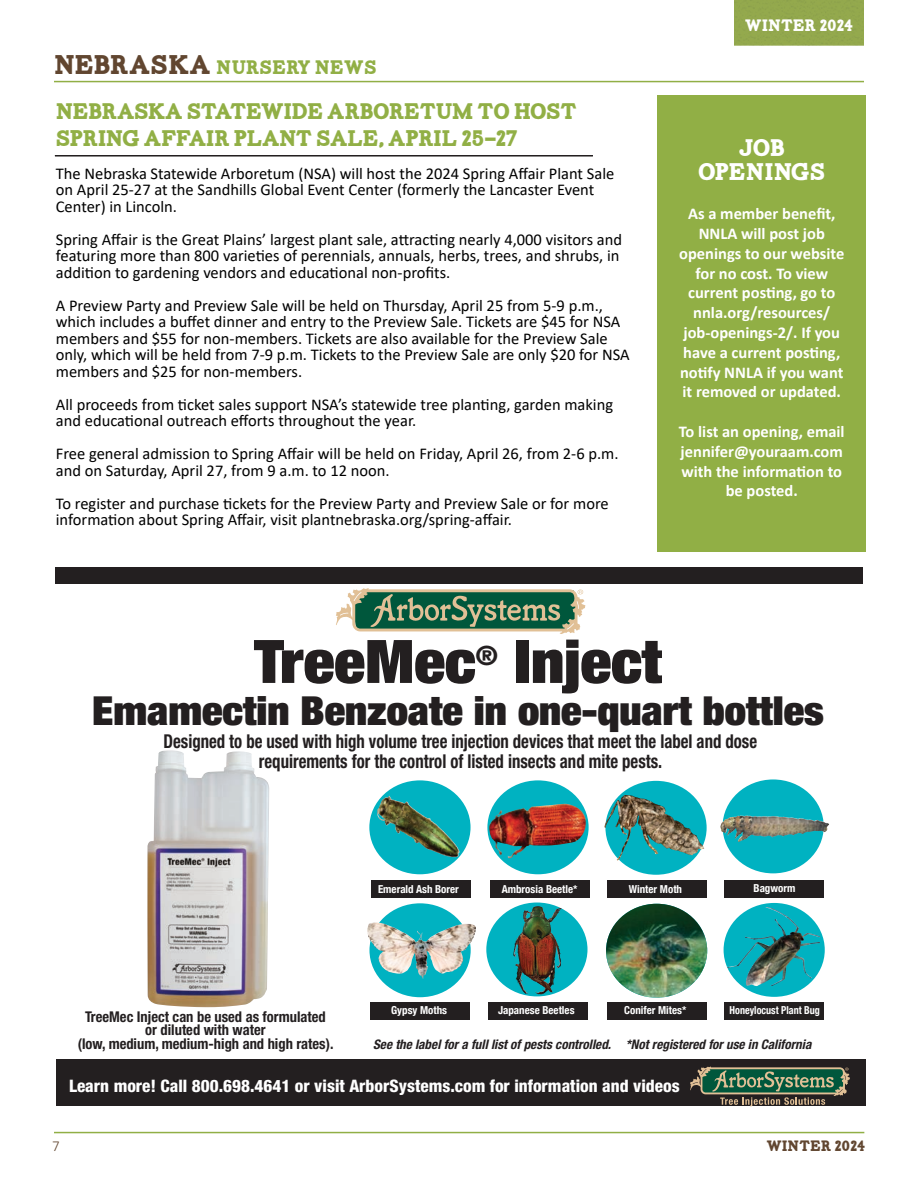
<style>
.page{position:relative;width:918px;height:1188px;background:#fff}
.page>*{position:absolute;margin:0;border:0;box-sizing:border-box;transform-origin:0 0}
.t1{font:900 expanded 60px "Helvetica Neue";color:#231f20;scale:1.06 1}
.t2{font:900 expanded 40.05px "Helvetica Neue";color:#231f20;scale:1.06 1}
.t3{font:900 expanded 26.7px "Helvetica Neue";color:#231f20;scale:1.06 1}
.t4{font:24px/24px "Carton";letter-spacing:-.02em;color:#fff;text-align:center}
.Headline{font:22.5px/27px "Carton";letter-spacing:-.035em;color:#91af45}
.t5{font:19.5px "Carton";color:#91af45}
.t6{font:700 condensed 19.05px/19.8px "Helvetica Neue";color:#231f20;text-align:center;scale:.88 1}
.t7{font:800 condensed 17.25px "Helvetica Neue";color:#fff}
.Headline-2{font:16.5px/16.5px "Calibri";color:#000}
.t8{font:700 16.5px/19.8px "Calibri";color:#fff;text-align:center}
.t9{font:16.5px "Carton";letter-spacing:-.015em;color:#fff}
.t10{font:15px "Carton";letter-spacing:-.01em;color:#614630}
.t11{font:300 15px "Calibri";color:#614630}
.t12{font:700 condensed 14.85px/13.4px "Helvetica Neue";color:#231f20;text-align:center}
.t13{font:italic 700 condensed 13.2px "Helvetica Neue";color:#231f20}
.t14{font:700 condensed 10.95px "Helvetica Neue";color:#fff}
.t15{font:700 condensed 10.95px "Helvetica Neue";color:#fff;scale:.92 1}
.s1{font-size:27px;color:#614630}
</style>
<div class="page">
<hr style="left:54px;top:1132px;width:810px;height:1px;background:#91af45">
<hr style="left:54px;top:81px;width:810px;height:1px;background:#91af45">
<div style="left:734px;top:0;width:130px;height:45px;background:#93a84d"></div>
<div style="left:56px;top:1059px;width:810px;height:46px;background:#231f20"></div>
<div style="left:56px;top:567px;width:807px;height:17px;background:#231f20"></div>
<svg style="left:690px;top:1067px;width:160px;height:39px"></svg>
<img style="left:147px;top:750px;width:122px;height:257px">
<div style="left:369px;top:780px;width:102px;height:94px;background:#00b2c1;border-radius:50%"></div>
<div style="left:369px;top:903px;width:102px;height:94px;background:#00b2c1;border-radius:50%"></div>
<img style="left:486px;top:903px;width:102px;height:93px;border-radius:50%">
<img style="left:367px;top:922px;width:109px;height:57px">
<img style="left:514px;top:907px;width:20px;height:42px">
<div style="left:488px;top:1002px;width:100px;height:17px;background:#231f20"></div>
<div style="left:370px;top:1002px;width:100px;height:17px;background:#231f20"></div>
<div style="left:371px;top:881px;width:100px;height:17px;background:#231f20"></div>
<div style="left:487px;top:780px;width:102px;height:94px;background:#00b2c1;border-radius:50%"></div>
<img style="left:489px;top:804px;width:97px;height:55px">
<div style="left:490px;top:881px;width:100px;height:17px;background:#231f20"></div>
<img style="left:377px;top:796px;width:84px;height:63px">
<div style="left:723px;top:779px;width:101px;height:94px;background:#00b2c1;border-radius:50%"></div>
<img style="left:720px;top:816px;width:54px;height:26px">
<div style="left:724px;top:880px;width:100px;height:17px;background:#231f20"></div>
<img style="left:606px;top:904px;width:101px;height:94px">
<div style="left:605px;top:781px;width:102px;height:94px;background:#00b2c1;border-radius:50%"></div>
<img style="left:604px;top:797px;width:94px;height:64px">
<div style="left:724px;top:903px;width:101px;height:94px;background:#00b2c1;border-radius:50%"></div>
<img style="left:727px;top:907px;width:85px;height:79px">
<div style="left:607px;top:880px;width:100px;height:17px;background:#231f20"></div>
<div style="left:607px;top:1002px;width:100px;height:17px;background:#231f20"></div>
<div style="left:724px;top:1002px;width:100px;height:17px;background:#231f20"></div>
<svg style="left:336px;top:588px;width:249px;height:46px;background:#6d9175"></svg>
<hr style="left:55px;top:155px;width:538px;height:1px;background:#231f20">
<hr style="left:55px;top:156px;width:538px;height:1px;background:#231f20">
<div style="left:658px;top:95px;width:208px;height:457px;background:#91af45"></div>
<p class="t5" style="left:54px;top:60px;width:324px"><span class="s1">NEBRASKA</span> NURSERY NEWS</p>
<p class="Headline" style="left:56px;top:98px;width:523px">NEBRASKA STATEWIDE ARBORETUM TO HOST<br>SPRING AFFAIR PLANT SALE, APRIL 25-27</p>
<p class="Headline-2" style="left:56px;top:164px;width:560px">The Nebraska Statewide Arboretum (NSA) will host the 2024 Spring Affair Plant Sale on April 25-27 at the Sandhills Global Event Center (formerly the Lancaster Event<br>Center) in Lincoln.</p>
<p class="Headline-2" style="left:56px;top:230px;width:568px">Spring Affair is the Great Plains’ largest plant sale, attracting nearly 4,000 visitors and featuring more than 800 varieties of perennials, annuals, herbs, trees, and shrubs, in addition to gardening vendors and educational non-profits.</p>
<p class="Headline-2" style="left:56px;top:296px;width:575px">A Preview Party and Preview Sale will be held on Thursday, April 25 from 5-9 p.m., which includes a buffet dinner and entry to the Preview Sale. Tickets are $45 for NSA members and $55 for non-members. Tickets are also available for the Preview Sale only, which will be held from 7-9 p.m. Tickets to the Preview Sale are only $20 for NSA members and $25 for non-members.</p>
<p class="Headline-2" style="left:56px;top:395px;width:559px">All proceeds from ticket sales support NSA’s statewide tree planting, garden making and educational outreach efforts throughout the year.</p>
<p class="Headline-2" style="left:56px;top:445px;width:564px">Free general admission to Spring Affair will be held on Friday, April 26, from 2-6 p.m. and on Saturday, April 27, from 9 a.m. to 12 noon.</p>
<p class="Headline-2" style="left:56px;top:494px;width:554px">To register and purchase tickets for the Preview Party and Preview Sale or for more information about Spring Affair, visit plantnebraska.org/spring-affair.</p>
<p class="t9" style="left:745px;top:18px;width:110px">WINTER 2024</p>
<p class="t4" style="left:698px;top:136px;width:129px">JOB<br>OPENINGS</p>
<p class="t8" style="left:679px;top:204px;width:167px">As a member benefit,<br>NNLA will post job openings to our website for no cost. To view current posting, go to nnla.org/resources/ job-openings-2/. If you have a current posting, notify NNLA if you want it removed or updated.</p>
<p class="t8" style="left:679px;top:421px;width:167px">To list an opening, email jennifer@youraam.com with the information to be posted.</p>
<p class="t1" style="left:254px;top:623px;width:210px">TreeMec</p>
<p class="t3" style="left:476px;top:639px;width:23px">®</p>
<p class="t1" style="left:515px;top:623px;width:140px">Inject</p>
<p class="t2" style="left:92px;top:685px;width:692px">Emamectin Benzoate in one-quart bottles</p>
<p class="t6" style="left:163px;top:731px;width:676px">Designed to be used with high volume tree injection devices that meet the label and dose requirements for the control of listed insects and mite pests.</p>
<p class="t14" style="left:378px;top:880px;width:82px">Emerald Ash Borer</p>
<p class="t14" style="left:502px;top:880px;width:77px">Ambrosia Beetle*</p>
<p class="t14" style="left:629px;top:880px;width:55px">Winter Moth</p>
<p class="t14" style="left:754px;top:879px;width:43px">Bagworm</p>
<p class="t12" style="left:78px;top:1010px;width:257px">TreeMec Inject can be used as formulated or diluted with water<br>(low, medium, medium-high and high rates).</p>
<p class="t14" style="left:391px;top:1001px;width:57px">Gypsy Moths</p>
<p class="t14" style="left:498px;top:1001px;width:78px">Japanese Beetles</p>
<p class="t14" style="left:624px;top:1001px;width:64px">Conifer Mites*</p>
<p class="t15" style="left:730px;top:1001px;width:100px">Honeylocust Plant Bug</p>
<p class="t13" style="left:373px;top:1036px;width:440px">See the label for a full list of pests controlled. *Not registered for use in California</p>
<p class="t7" style="left:69px;top:1075px;width:612px">Learn more! Call 800.698.4641 or visit ArborSystems.com for information and videos</p>
<p class="t11" style="left:52px;top:1137px;width:9px">7</p>
<p class="t10" style="left:766px;top:1140px;width:101px">WINTER 2024</p>
</div>
